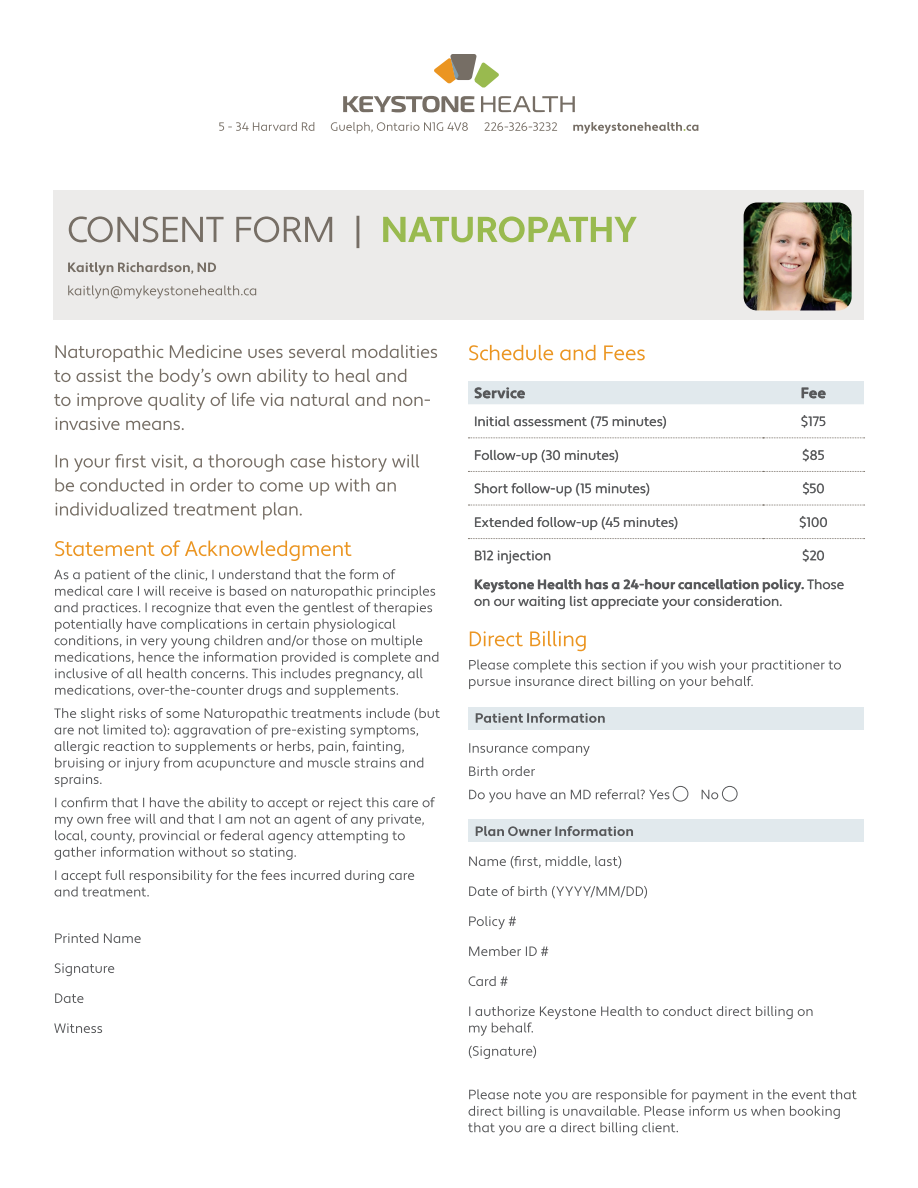
<style>
.page{position:relative;width:918px;height:1188px;background:#fff}
.page>*{position:absolute;margin:0;border:0;box-sizing:border-box;transform-origin:0 0}
.t1{font:700 15px "Apertura";letter-spacing:.005em;color:#57585a}
.t2{font:13.5px "Apertura";color:#57585a}
.t3{font:700 13.5px/28.8px "Apertura";letter-spacing:.005em;color:#57585a}
.s1{font-weight:400}
</style>
<div class="page">
<svg style="left:434px;top:54px;width:65px;height:34px"></svg>
<svg style="left:343px;top:96px;width:131px;height:16px"></svg>
<svg style="left:481px;top:96px;width:94px;height:16px"></svg>
<svg style="left:219px;top:122px;width:479px;height:12px"></svg>
<div style="left:54px;top:191px;width:810px;height:129px;background:#ecebea"></div>
<svg style="left:54px;top:1023px;width:48px;height:10px"></svg>
<svg style="left:55px;top:993px;width:28px;height:10px"></svg>
<svg style="left:55px;top:963px;width:59px;height:13px"></svg>
<svg style="left:55px;top:933px;width:86px;height:10px"></svg>
<svg style="left:55px;top:870px;width:359px;height:27px"></svg>
<svg style="left:55px;top:797px;width:380px;height:63px"></svg>
<svg style="left:54px;top:708px;width:386px;height:79px"></svg>
<svg style="left:54px;top:569px;width:384px;height:129px"></svg>
<svg style="left:55px;top:540px;width:297px;height:21px"></svg>
<svg style="left:56px;top:502px;width:246px;height:18px"></svg>
<svg style="left:55px;top:478px;width:341px;height:18px"></svg>
<svg style="left:56px;top:454px;width:363px;height:18px"></svg>
<svg style="left:56px;top:417px;width:128px;height:13px"></svg>
<svg style="left:54px;top:393px;width:376px;height:17px"></svg>
<svg style="left:54px;top:369px;width:352px;height:17px"></svg>
<svg style="left:56px;top:345px;width:381px;height:17px"></svg>
<svg style="left:68px;top:285px;width:188px;height:14px"></svg>
<svg style="left:68px;top:262px;width:148px;height:13px"></svg>
<svg style="left:383px;top:216px;width:254px;height:26px"></svg>
<svg style="left:69px;top:216px;width:290px;height:32px"></svg>
<svg style="left:469px;top:345px;width:176px;height:15px"></svg>
<img style="left:744px;top:202px;width:108px;height:108px">
<div style="left:468px;top:707px;width:396px;height:23px;background:#e1e9ed"></div>
<div style="left:468px;top:819px;width:396px;height:23px;background:#e1e9ed"></div>
<svg style="left:468px;top:437px;width:397px;height:1px"></svg>
<svg style="left:468px;top:471px;width:397px;height:1px"></svg>
<svg style="left:468px;top:505px;width:397px;height:1px"></svg>
<svg style="left:468px;top:538px;width:397px;height:1px"></svg>
<svg style="left:475px;top:579px;width:369px;height:30px"></svg>
<svg style="left:803px;top:550px;width:21px;height:12px"></svg>
<svg style="left:475px;top:551px;width:75px;height:13px"></svg>
<svg style="left:800px;top:516px;width:27px;height:12px"></svg>
<svg style="left:475px;top:517px;width:202px;height:13px"></svg>
<svg style="left:803px;top:482px;width:21px;height:13px"></svg>
<svg style="left:475px;top:483px;width:174px;height:13px"></svg>
<svg style="left:803px;top:449px;width:21px;height:12px"></svg>
<svg style="left:475px;top:450px;width:143px;height:13px"></svg>
<svg style="left:802px;top:415px;width:23px;height:12px"></svg>
<svg style="left:475px;top:416px;width:191px;height:13px"></svg>
<div style="left:468px;top:381px;width:396px;height:23px;background:#e1e9ed"></div>
<svg style="left:468px;top:1089px;width:389px;height:47px"></svg>
<svg style="left:469px;top:1045px;width:67px;height:14px"></svg>
<svg style="left:469px;top:1006px;width:344px;height:30px"></svg>
<svg style="left:469px;top:976px;width:39px;height:10px"></svg>
<svg style="left:469px;top:946px;width:79px;height:10px"></svg>
<svg style="left:469px;top:916px;width:47px;height:13px"></svg>
<svg style="left:469px;top:886px;width:178px;height:13px"></svg>
<svg style="left:469px;top:856px;width:152px;height:13px"></svg>
<svg style="left:476px;top:826px;width:157px;height:10px"></svg>
<svg style="left:469px;top:789px;width:249px;height:14px"></svg>
<svg style="left:469px;top:766px;width:66px;height:10px"></svg>
<svg style="left:469px;top:743px;width:121px;height:13px"></svg>
<svg style="left:476px;top:713px;width:129px;height:10px"></svg>
<svg style="left:469px;top:659px;width:372px;height:30px"></svg>
<svg style="left:470px;top:631px;width:116px;height:20px"></svg>
<div style="left:673px;top:786px;width:15px;height:15px;border:1px solid #57585a;border-radius:50%"></div>
<div style="left:722px;top:786px;width:15px;height:15px;border:1px solid #57585a;border-radius:50%"></div>
<p class="t1" style="left:474px;top:384px;width:53px">Service</p>
<p class="t1" style="left:801px;top:384px;width:27px">Fee</p>
<p class="t2" style="left:474px;top:413px;width:194px">Initial assessment (75 minutes)</p>
<p class="t2" style="left:801px;top:413px;width:27px">$175</p>
<p class="t2" style="left:474px;top:447px;width:146px">Follow-up (30 minutes)</p>
<p class="t2" style="left:802px;top:447px;width:24px">$85</p>
<p class="t2" style="left:474px;top:480px;width:177px">Short follow-up (15 minutes)</p>
<p class="t2" style="left:802px;top:480px;width:24px">$50</p>
<p class="t2" style="left:474px;top:514px;width:206px">Extended follow-up (45 minutes)</p>
<p class="t2" style="left:799px;top:514px;width:30px">$100</p>
<p class="t2" style="left:474px;top:548px;width:79px">B12 injection</p>
<p class="t3" style="left:474px;top:542px;width:372px;text-indent:328px"><span class="s1">$20<br></span>Keystone Health has a 24-hour cancellation policy. <span class="s1">Those</span></p>
<p class="t2" style="left:474px;top:593px;width:310px">on our waiting list appreciate your consideration.</p>
</div>
